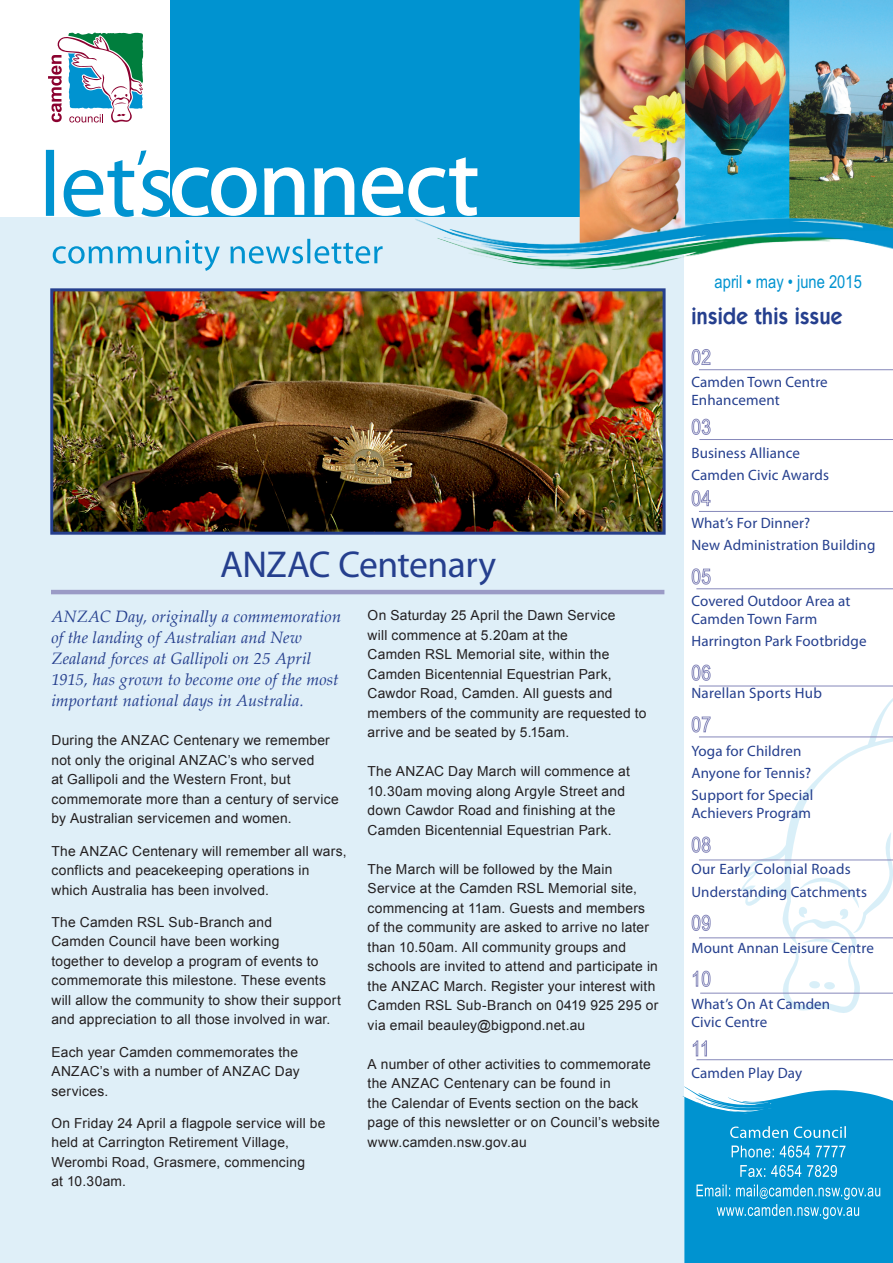
<style>
.page{position:relative;width:893px;height:1263px;background:#fff}
.page>*{position:absolute;margin:0;border:0;box-sizing:border-box;transform-origin:0 0}
.Front_Cover_Heading{font:37.5px "Myriad Pro";letter-spacing:-.015em;color:#253f8e}
.t1{font:600 23.1px "Kabel IT Cby BT";letter-spacing:.02em;color:#253f8e;scale:.91 1}
.t2{font:18px "Arial Narrow";color:#0093d0}
.body{font:italic 16.5px/21px "Palatino Linotype";letter-spacing:.005em;color:#253f8e}
.Contents_Text{font:15px/18px "Myriad Pro";letter-spacing:.01em;color:#253f8e}
.body-2{font:13.8px/19.5px "Arial";letter-spacing:.015em;color:#231f20}
</style>
<div class="page">
<div style="left:0;top:215px;width:684px;height:1048px;background:#dfeff8"></div>
<div style="left:170px;top:0;width:723px;height:216px;background:#0093d0"></div>
<img style="left:789px;top:0;width:104px;height:209px">
<img style="left:685px;top:0;width:104px;height:209px">
<img style="left:580px;top:0;width:105px;height:209px">
<img style="left:415px;top:209px;width:478px;height:61px">
<svg style="left:53px;top:239px;width:330px;height:32px"></svg>
<svg style="left:741px;top:698px;width:152px;height:315px"></svg>
<div style="left:0;top:0;width:170px;height:216px;background:#fff"></div>
<svg style="left:48px;top:32px;width:96px;height:91px"></svg>
<svg style="left:682px;top:1086px;width:211px;height:177px;background:#21a0d6"></svg>
<svg style="left:46px;top:150px;width:432px;height:67px"></svg>
<hr style="left:699px;top:369px;width:194px;height:1px;background:#8688ba">
<hr style="left:699px;top:439px;width:194px;height:1px;background:#8688ba">
<hr style="left:699px;top:511px;width:194px;height:1px;background:#8688ba">
<hr style="left:699px;top:686px;width:194px;height:1px;background:#8688ba">
<hr style="left:696px;top:588px;width:197px;height:1px;background:#8688ba">
<hr style="left:699px;top:737px;width:194px;height:1px;background:#8688ba">
<hr style="left:51px;top:590px;width:613px;height:4px;background:#9b9bc6">
<svg style="left:691px;top:349px;width:20px;height:17px"></svg>
<svg style="left:691px;top:418px;width:20px;height:17px"></svg>
<svg style="left:691px;top:490px;width:20px;height:17px"></svg>
<svg style="left:691px;top:568px;width:20px;height:17px"></svg>
<svg style="left:691px;top:664px;width:20px;height:17px"></svg>
<svg style="left:691px;top:716px;width:20px;height:17px"></svg>
<svg style="left:691px;top:836px;width:20px;height:17px"></svg>
<svg style="left:691px;top:914px;width:20px;height:17px"></svg>
<svg style="left:692px;top:970px;width:19px;height:17px"></svg>
<svg style="left:692px;top:1040px;width:15px;height:17px"></svg>
<img style="left:54px;top:292px;width:608px;height:239px">
<div style="left:50px;top:288px;width:616px;height:247px;border:3px solid #253f8e"></div>
<hr style="left:699px;top:860px;width:194px;height:1px;background:#8688ba">
<hr style="left:699px;top:937px;width:194px;height:1px;background:#8688ba">
<hr style="left:700px;top:993px;width:193px;height:1px;background:#8688ba">
<hr style="left:696px;top:1059px;width:197px;height:1px;background:#8688ba">
<p class="Front_Cover_Heading" style="left:220px;top:541px;width:278px">ANZAC Centenary</p>
<p class="body" style="left:51px;top:606px;width:291px">ANZAC Day, originally a commemoration of the landing of Australian and New Zealand forces at Gallipoli on 25 April 1915, has grown to become one of the most important national days in Australia.</p>
<p class="body-2" style="left:51px;top:731px;width:289px">During the ANZAC Centenary we remember not only the original ANZAC’s who served<br>at Gallipoli and the Western Front, but commemorate more than a century of service by Australian servicemen and women.</p>
<p class="body-2" style="left:51px;top:841px;width:297px">The ANZAC Centenary will remember all wars, conflicts and peacekeeping operations in which Australia has been involved.</p>
<p class="body-2" style="left:51px;top:912px;width:222px">The Camden RSL Sub-Branch and</p>
<p class="body-2" style="left:51px;top:932px;width:291px">Camden Council have been working<br>together to develop a program of events to commemorate this milestone. These events will allow the community to show their support and appreciation to all those involved in war.</p>
<p class="body-2" style="left:51px;top:1042px;width:250px;text-align:justify">Each year Camden commemorates the ANZAC’s with a number of ANZAC Day services.</p>
<p class="body-2" style="left:51px;top:1113px;width:276px">On Friday 24 April a flagpole service will be held at Carrington Retirement Village,</p>
<p class="body-2" style="left:51px;top:1152px;width:255px">Werombi Road, Grasmere, commencing at 10.30am.</p>
<p class="body-2" style="left:368px;top:606px;width:249px">On Saturday 25 April the Dawn Service</p>
<p class="body-2" style="left:368px;top:625px;width:202px">will commence at 5.20am at the</p>
<p class="body-2" style="left:368px;top:645px;width:246px">Camden RSL Memorial site, within the<br>Camden Bicentennial Equestrian Park,</p>
<p class="body-2" style="left:368px;top:684px;width:280px">Cawdor Road, Camden. All guests and members of the community are requested to arrive and be seated by 5.15am.</p>
<p class="body-2" style="left:368px;top:762px;width:264px">The ANZAC Day March will commence at<br>10.30am moving along Argyle Street and</p>
<p class="body-2" style="left:368px;top:801px;width:249px">down Cawdor Road and finishing at the</p>
<p class="body-2" style="left:368px;top:820px;width:246px">Camden Bicentennial Equestrian Park.</p>
<p class="body-2" style="left:368px;top:859px;width:292px">The March will be followed by the Main Service at the Camden RSL Memorial site, commencing at 11am. Guests and members of the community are asked to arrive no later than 10.50am. All community groups and schools are invited to attend and participate in the ANZAC March. Register your interest with Camden RSL Sub-Branch on 0419 925 295 or via email beauley@bigpond.net.au</p>
<p class="body-2" style="left:368px;top:1054px;width:294px">A number of other activities to commemorate the ANZAC Centenary can be found in<br>the Calendar of Events section on the back page of this newsletter or on Council’s website www.camden.nsw.gov.au</p>
<p class="t2" style="left:715px;top:271px;width:149px">april • may • june 2015</p>
<p class="t1" style="left:691px;top:302px;width:167px">inside this issue</p>
<p class="Contents_Text" style="left:691px;top:372px;width:138px">Camden Town Centre<br>Enhancement</p>
<p class="Contents_Text" style="left:691px;top:444px;width:110px">Business Alliance</p>
<p class="Contents_Text" style="left:691px;top:466px;width:139px">Camden Civic Awards</p>
<p class="Contents_Text" style="left:691px;top:514px;width:120px">What’s For Dinner?</p>
<p class="Contents_Text" style="left:691px;top:536px;width:186px">New Administration Building</p>
<p class="Contents_Text" style="left:691px;top:592px;width:160px">Covered Outdoor Area at<br>Camden Town Farm</p>
<p class="Contents_Text" style="left:691px;top:632px;width:177px">Harrington Park Footbridge</p>
<p class="Contents_Text" style="left:691px;top:684px;width:132px">Narellan Sports Hub</p>
<p class="Contents_Text" style="left:691px;top:741px;width:112px">Yoga for Children</p>
<p class="Contents_Text" style="left:691px;top:764px;width:121px">Anyone for Tennis?</p>
<p class="Contents_Text" style="left:691px;top:786px;width:124px">Support for Special<br>Achievers Program</p>
<p class="Contents_Text" style="left:691px;top:860px;width:161px">Our Early Colonial Roads</p>
<p class="Contents_Text" style="left:691px;top:882px;width:177px">Understanding Catchments</p>
<p class="Contents_Text" style="left:691px;top:938px;width:184px">Mount Annan Leisure Centre</p>
<p class="Contents_Text" style="left:691px;top:994px;width:140px">What’s On At Camden<br>Civic Centre</p>
<p class="Contents_Text" style="left:691px;top:1064px;width:112px">Camden Play Day</p>
</div>
